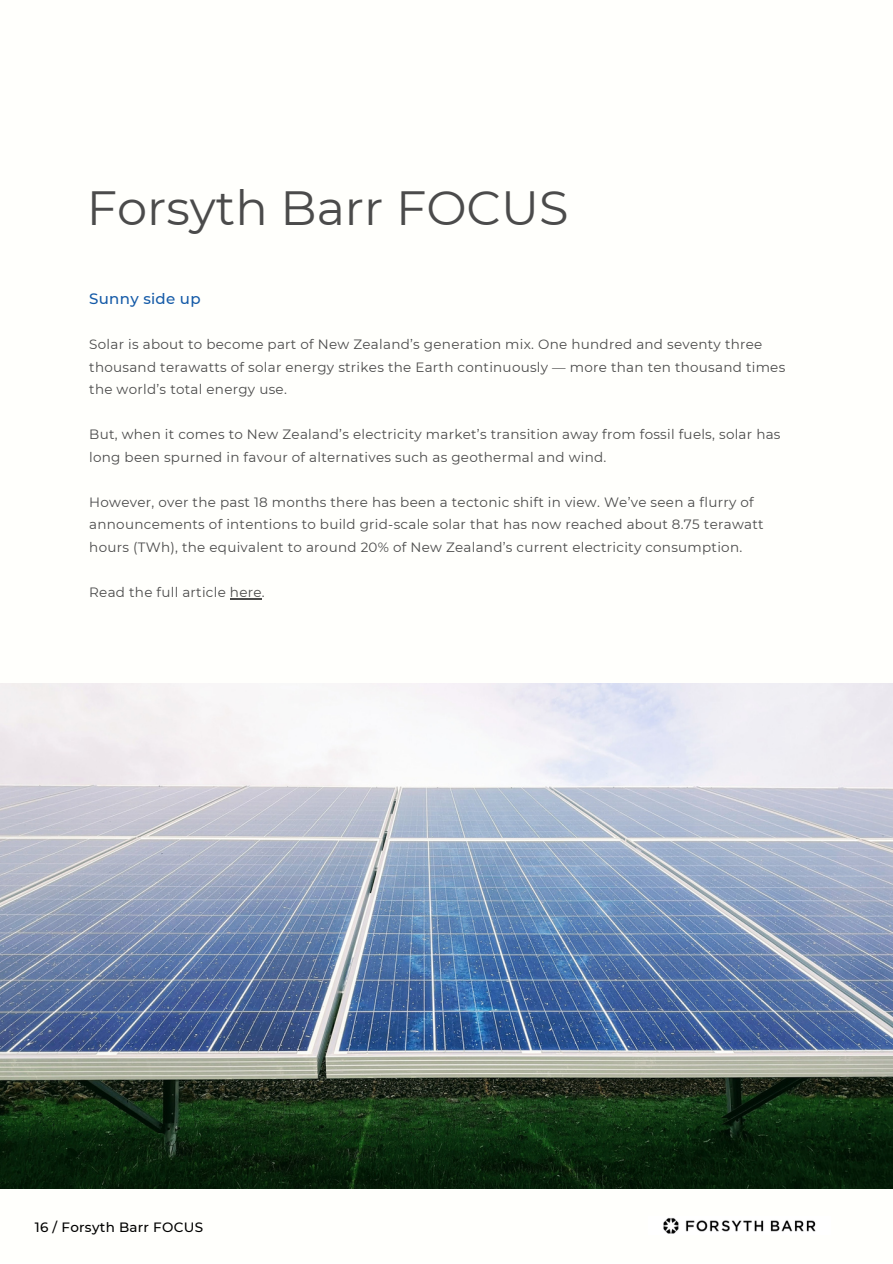
<style>
.page{position:relative;width:893px;height:1264px;background:#fff}
.page>*{position:absolute;margin:0;border:0;box-sizing:border-box;transform-origin:0 0}
.t1{font:48px "Montserrat";color:#4b4b4b}
.t2{font:500 15px "Montserrat";letter-spacing:.02em;color:#145aa7}
.t3{font:13.5px/22.5px "Montserrat";letter-spacing:.02em;color:#4b4b4b}
.t4{font:500 13.5px "Montserrat";letter-spacing:.02em;color:#000}
</style>
<div class="page">
<img style="left:663px;top:1218px;width:153px;height:16px">
<img style="left:0;top:683px;width:892px;height:505px">
<hr style="left:230px;top:598px;width:32px;height:1px;background:#4b4b4b">
<h1 class="t1" style="left:87px;top:178px;width:483px">Forsyth Barr FOCUS</h1>
<p class="t2" style="left:89px;top:290px;width:113px">Sunny side up</p>
<p class="t3" style="left:89px;top:333px;width:697px">Solar is about to become part of New Zealand’s generation mix. One hundred and seventy three thousand terawatts of solar energy strikes the Earth continuously — more than ten thousand times the world’s total energy use.</p>
<p class="t3" style="left:89px;top:423px;width:692px">But, when it comes to New Zealand’s electricity market’s transition away from fossil fuels, solar has long been spurned in favour of alternatives such as geothermal and wind.</p>
<p class="t3" style="left:89px;top:491px;width:675px">However, over the past 18 months there has been a tectonic shift in view. We’ve seen a flurry of announcements of intentions to build grid-scale solar that has now reached about 8.75 terawatt hours (TWh), the equivalent to around 20% of New Zealand’s current electricity consumption.</p>
<p class="t3" style="left:89px;top:581px;width:177px">Read the full article here.</p>
<p class="t4" style="left:35px;top:1218px;width:170px">16 / Forsyth Barr FOCUS</p>
</div>
